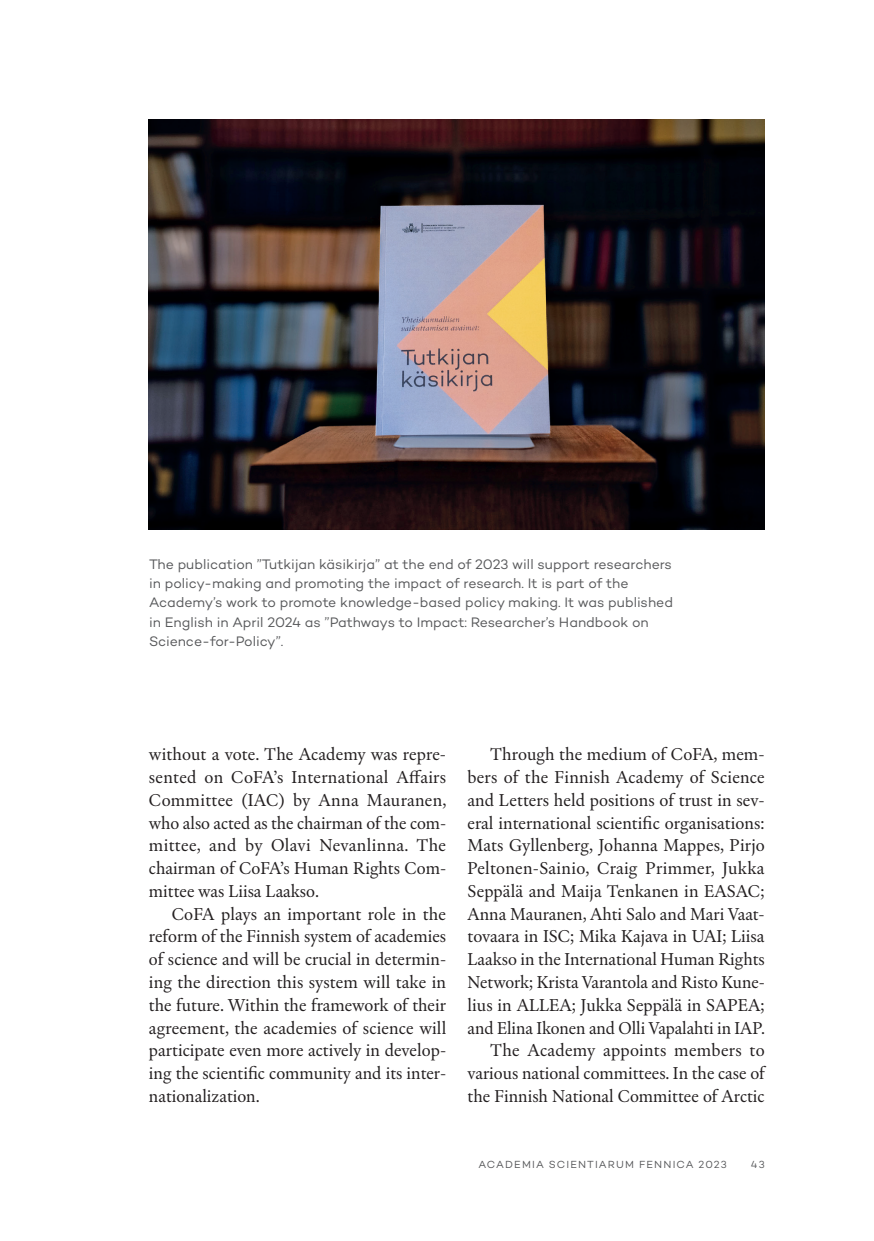
<style>
.page{position:relative;width:874px;height:1241px;background:#fff}
.page>*{position:absolute;margin:0;border:0;box-sizing:border-box;transform-origin:0 0}
.ST_Leipäteksti{font:17.5px/22.8px "Chassi S";color:#231f20;text-align:justify}
.ST_Kuvateksti{font:14px/19.2px "Campton";color:#57585a}
.t1{font:10.5px "Campton";letter-spacing:.11em;color:#57585a}
</style>
<div class="page">
<img style="left:149px;top:119px;width:615px;height:410px">
<p class="ST_Kuvateksti" style="left:149px;top:554px;width:525px">The publication ”Tutkijan käsikirja” at the end of 2023 will support researchers in policy-making and promoting the impact of research. It is part of the Academy’s work to promote knowledge-based policy making. It was published in English in April 2024 as ”Pathways to Impact: Researcher’s Handbook on Science-for-Policy”.</p>
<p class="ST_Leipäteksti" style="left:149px;top:743px;width:299px">without a vote. The Academy was repre&shy;sented on CoFA’s International Affairs Committee (IAC) by Anna Mauranen, who also acted as the chairman of the com&shy;mittee, and by Olavi Nevanlinna. The chairman of CoFA’s Human Rights Com&shy;mittee was Liisa Laakso.</p>
<p class="ST_Leipäteksti" style="left:149px;top:902px;width:299px;text-indent:23px">CoFA plays an important role in the reform of the Finnish system of academies of science and will be crucial in determin&shy;ing the direction this system will take in the future. Within the framework of their agreement, the academies of science will participate even more actively in develop&shy;ing the scientific community and its inter&shy;nationalization.</p>
<p class="ST_Leipäteksti" style="left:467px;top:743px;width:299px;text-indent:23px">Through the medium of CoFA, mem&shy;bers of the Finnish Academy of Science and Letters held positions of trust in sev&shy;eral international scientific organisations:<br>Mats Gyllenberg, Johanna Mappes, Pirjo Peltonen-Sainio, Craig Primmer, Jukka Seppälä and Maija Tenkanen in EASAC; Anna Mauranen, Ahti Salo and Mari Vaat&shy;tovaara in ISC; Mika Kajava in UAI; Liisa Laakso in the International Human Rights Network; Krista Varantola and Risto Kune&shy;lius in ALLEA; Jukka Seppälä in SAPEA; and Elina Ikonen and Olli Vapalahti in IAP.</p>
<p class="ST_Leipäteksti" style="left:467px;top:1038px;width:299px;text-indent:23px">The Academy appoints members to various national committees. In the case of the Finnish National Committee of Arctic</p>
<p class="t1" style="left:478px;top:1157px;width:249px">ACADEMIA SCIENTIARUM FENNICA 2023</p>
<p class="t1" style="left:750px;top:1157px;width:15px">43</p>
</div>
